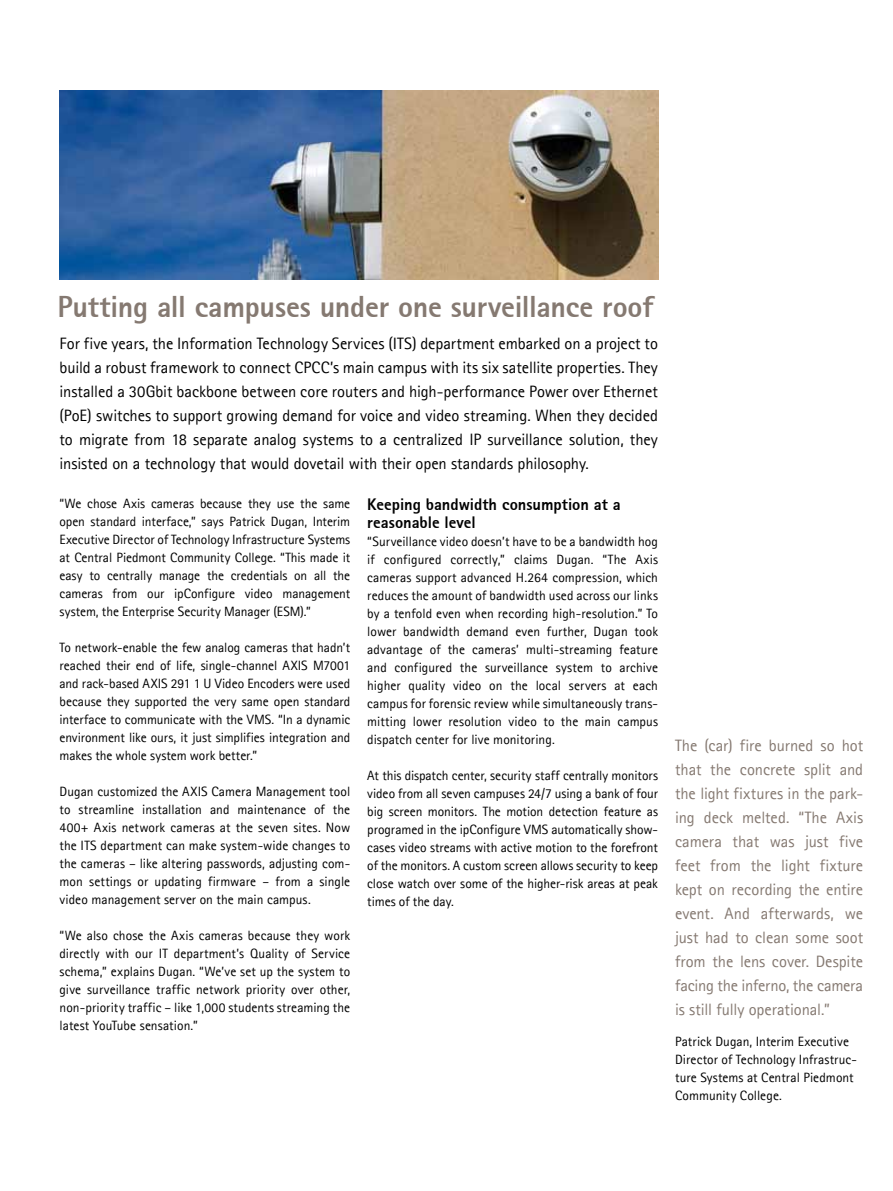
<style>
.page{position:relative;width:893px;height:1191px;background:#fff}
.page>*{position:absolute;margin:0;border:0;box-sizing:border-box;transform-origin:0 0}
.t1{font:800 30px "Agfa Rotis Sans Serif";letter-spacing:-.01em;color:#857971}
.t2{font:16.5px/24px "Agfa Rotis Sans Serif";letter-spacing:-.005em;color:#000;text-align:justify}
.t3{font:16.5px/24px "Agfa Rotis Sans Serif";letter-spacing:-.01em;color:#857971;text-align:justify}
.t4{font:800 16.5px/18px "Agfa Rotis Sans Serif";color:#000}
.t5{font:13.5px/18px "Agfa Rotis Sans Serif";color:#000;text-align:justify}
</style>
<div class="page">
<img style="left:60px;top:91px;width:598px;height:188px">
<h1 class="t1" style="left:57px;top:288px;width:597px">Putting all campuses under one surveillance roof</h1>
<p class="t2" style="left:60px;top:331px;width:600px">For five years, the Information Technology Services (ITS) department embarked on a project to build a robust framework to connect CPCC’s main campus with its six satellite properties. They installed a 30Gbit backbone between core routers and high-performance Power over Ethernet (PoE) switches to support growing demand for voice and video streaming. When they decided to migrate from 18 separate analog systems to a centralized IP surveillance solution, they insisted on a technology that would dovetail with their open standards philosophy.</p>
<p class="t5" style="left:60px;top:494px;width:292px">“We chose Axis cameras because they use the same open standard interface,” says Patrick Dugan, Interim Executive Director of Technology Infrastructure Systems at Central Piedmont Community College. “This made it easy to centrally manage the credentials on all the cameras from our ipConfigure video management system, the Enterprise Security Manager (ESM).”</p>
<p class="t5" style="left:60px;top:638px;width:292px">To network-enable the few analog cameras that hadn’t reached their end of life, single-channel AXIS M7001 and rack-based AXIS 291 1 U Video Encoders were used because they supported the very same open standard interface to communicate with the VMS. “In a dynamic environment like ours, it just simplifies integration and makes the whole system work better.”</p>
<p class="t5" style="left:60px;top:782px;width:292px">Dugan customized the AXIS Camera Management tool to streamline installation and maintenance of the 400+ Axis network cameras at the seven sites. Now the ITS department can make system-wide changes to the cameras – like altering passwords, adjusting com&shy;mon settings or updating firmware – from a single video management server on the main campus.</p>
<p class="t5" style="left:60px;top:926px;width:292px">“We also chose the Axis cameras because they work directly with our IT department’s Quality of Service schema,” explains Dugan. “We’ve set up the system to give surveillance traffic network priority over other, non-priority traffic – like 1,000 students streaming the latest YouTube sensation.”</p>
<p class="t4" style="left:367px;top:495px;width:255px">Keeping bandwidth consumption at a reasonable level</p>
<p class="t5" style="left:367px;top:532px;width:292px">“Surveillance video doesn’t have to be a bandwidth hog if configured correctly,” claims Dugan. “The Axis cameras support advanced H.264 compression, which reduces the amount of bandwidth used across our links by a tenfold even when recording high-resolution.” To lower bandwidth demand even further, Dugan took advantage of the cameras’ multi-streaming feature and configured the surveillance system to archive higher quality video on the local servers at each campus for forensic review while simultaneously trans&shy;mitting lower resolution video to the main campus dispatch center for live monitoring.</p>
<p class="t5" style="left:367px;top:766px;width:292px">At this dispatch center, security staff centrally monitors video from all seven campuses 24/7 using a bank of four big screen monitors. The motion detection feature as programed in the ipConfigure VMS automatically show&shy;cases video streams with active motion to the forefront of the monitors. A custom screen allows security to keep close watch over some of the higher-risk areas at peak times of the day.</p>
<p class="t3" style="left:675px;top:732px;width:190px">The (car) fire burned so hot that the concrete split and the light fixtures in the park&shy;ing deck melted. “The Axis camera that was just five feet from the light fixture kept on recording the entire event. And afterwards, we just had to clean some soot from the lens cover. Despite facing the inferno, the camera is still fully operational.”</p>
<p class="t5" style="left:675px;top:1032px;width:183px;text-align:left">Patrick Dugan, Interim Executive<br>Director of Technology Infrastruc&shy;ture Systems at Central Piedmont<br>Community College.</p>
</div>
